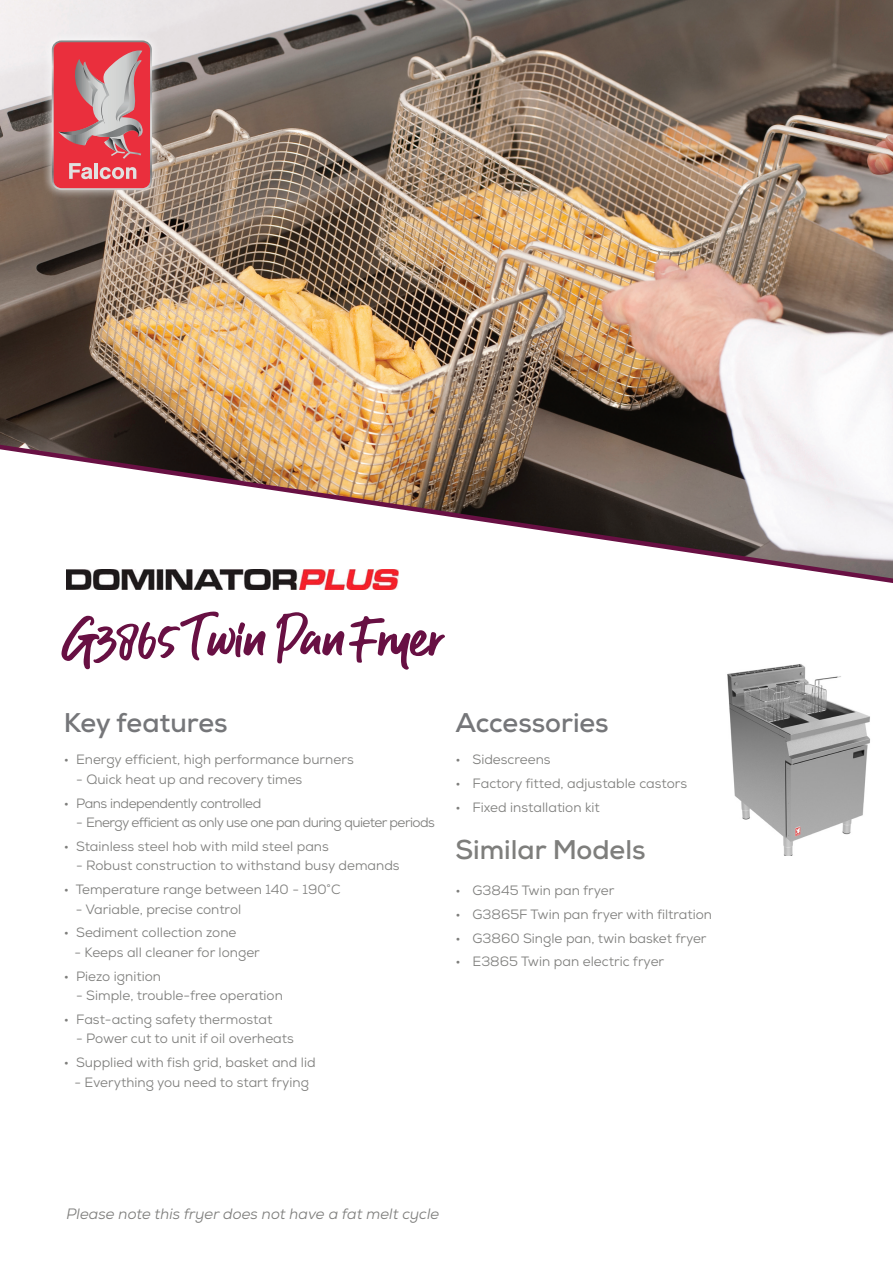
<style>
.page{position:relative;width:893px;height:1263px;background:#fff}
.page>*{position:absolute;margin:0;border:0;box-sizing:border-box;transform-origin:0 0}
.Script_Header_quote{font:57px "Guthen Bloots Personal Use";color:#681043}
.t1{font:700 27px "Nexa";color:#757679}
.Body{font:700 27px "Nexa";color:#7e7e7c}
.Body-2{font:italic 15px "Nexa";color:#7e7e7c}
.Body-3{font:13.5px "Nexa";color:#7e7e7c}
.Body-4{font:13.5px "Nexa";letter-spacing:-.04em;color:#7e7e7c}
.Body-5{font:13.5px "Nexa";letter-spacing:-.03em;color:#7e7e7c}
</style>
<div class="page">
<img style="left:0;top:0;width:893px;height:440px">
<svg style="left:0;top:440px;width:893px;height:150px"></svg>
<img style="left:727px;top:664px;width:143px;height:192px">
<div style="left:42px;top:31px;width:119px;height:168px;background:#fff;opacity:.75"></div>
<svg style="left:52px;top:40px;width:100px;height:150px;background:#d7636c"></svg>
<p class="Script_Header_quote" style="left:64px;top:601px;width:379px">G3865 Twin Pan Fryer</p>
<p class="t1" style="left:64px;top:705px;width:165px">Key features</p>
<p class="Body-3" style="left:64px;top:751px;width:291px">• Energy efficient, high performance burners</p>
<p class="Body-3" style="left:76px;top:770px;width:228px">- Quick heat up and recovery times</p>
<p class="Body-5" style="left:64px;top:794px;width:199px">• Pans independently controlled</p>
<p class="Body-4" style="left:76px;top:814px;width:360px">- Energy efficient as only use one pan during quieter periods</p>
<p class="Body-3" style="left:64px;top:837px;width:267px">• Stainless steel hob with mild steel pans</p>
<p class="Body-3" style="left:76px;top:857px;width:325px">- Robust construction to withstand busy demands</p>
<p class="Body-3" style="left:64px;top:881px;width:278px">• Temperature range between 140 - 190°C</p>
<p class="Body-3" style="left:76px;top:900px;width:167px">- Variable, precise control</p>
<p class="Body-3" style="left:64px;top:924px;width:174px">• Sediment collection zone</p>
<p class="Body-3" style="left:74px;top:943px;width:187px">- Keeps all cleaner for longer</p>
<p class="Body-3" style="left:64px;top:967px;width:99px">• Piezo ignition</p>
<p class="Body-3" style="left:76px;top:987px;width:208px">- Simple, trouble-free operation</p>
<p class="Body-3" style="left:64px;top:1010px;width:210px">• Fast-acting safety thermostat</p>
<p class="Body-3" style="left:76px;top:1030px;width:219px">- Power cut to unit if oil overheats</p>
<p class="Body-3" style="left:64px;top:1054px;width:253px">• Supplied with fish grid, basket and lid</p>
<p class="Body-3" style="left:74px;top:1073px;width:236px">- Everything you need to start frying</p>
<p class="t1" style="left:455px;top:705px;width:155px">Accessories</p>
<p class="Body-3" style="left:455px;top:751px;width:97px">• Sidescreens</p>
<p class="Body-3" style="left:455px;top:775px;width:233px">• Factory fitted, adjustable castors</p>
<p class="Body-3" style="left:455px;top:798px;width:146px">• Fixed installation kit</p>
<p class="Body" style="left:455px;top:833px;width:192px">Similar Models</p>
<p class="Body-3" style="left:455px;top:882px;width:160px">• G3845 Twin pan fryer</p>
<p class="Body-3" style="left:455px;top:905px;width:258px">• G3865F Twin pan fryer with filtration</p>
<p class="Body-3" style="left:455px;top:929px;width:253px">• G3860 Single pan, twin basket fryer</p>
<p class="Body-3" style="left:455px;top:953px;width:210px">• E3865 Twin pan electric fryer</p>
<p class="Body-2" style="left:66px;top:1205px;width:374px">Please note this fryer does not have a fat melt cycle</p>
</div>
